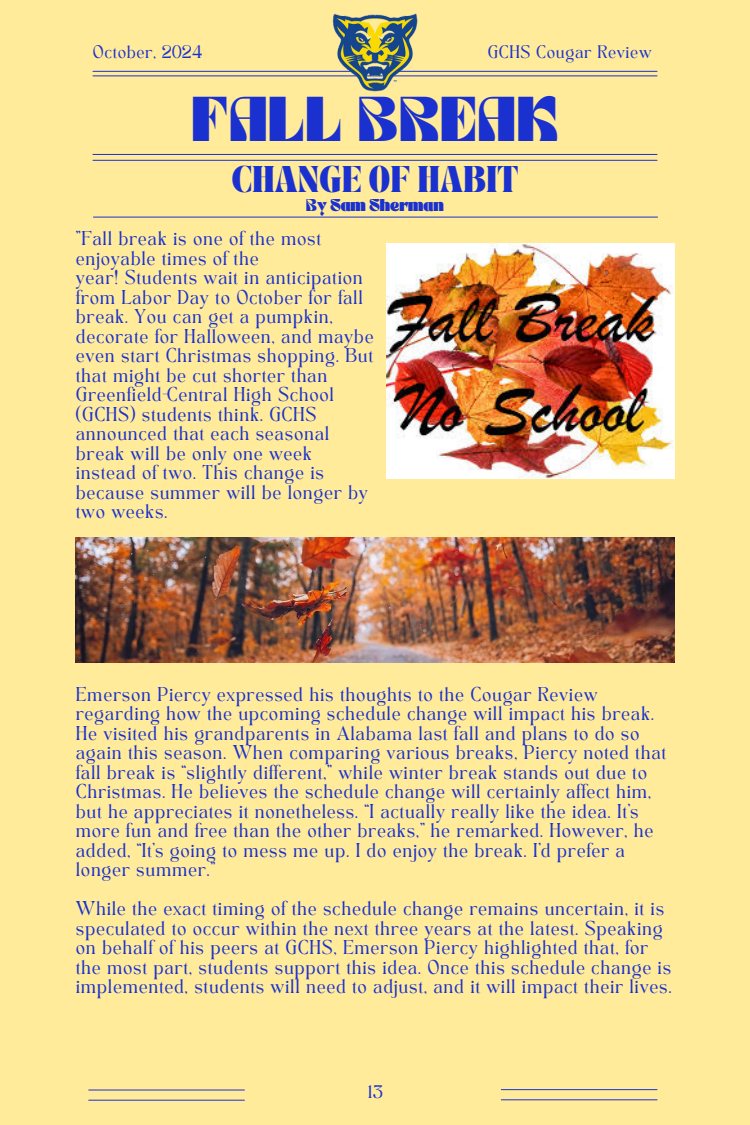
<style>
.page{position:relative;width:750px;height:1125px;background:#ffeb9a}
.page>*{position:absolute;margin:0;border:0;box-sizing:border-box;transform-origin:0 0}
.t1{font:700 44.2px "TANBUSTER";letter-spacing:.035em;color:#1a31cf}
.t2{font:700 22.8px "TANASHFORD";color:#1a31cf}
.t3{font:14px/19.5px "TAN Angleton";color:#1a31cf}
.t4{font:12.7px "TAN Angleton";color:#1a31cf}
.t5{font:700 12px "TANBUSTER";color:#1a31cf}
</style>
<div class="page">
<hr style="left:93px;top:160px;width:564px;height:1px;background:#1a31cf">
<hr style="left:93px;top:76px;width:564px;height:1px;background:#1a31cf">
<hr style="left:93px;top:71px;width:564px;height:1px;background:#1a31cf">
<hr style="left:89px;top:1090px;width:155px;height:1px;background:#1a31cf">
<hr style="left:89px;top:1100px;width:155px;height:1px;background:#1a31cf">
<hr style="left:501px;top:1089px;width:156px;height:1px;background:#1a31cf">
<hr style="left:501px;top:1099px;width:156px;height:1px;background:#1a31cf">
<img style="left:331px;top:13px;width:88px;height:79px">
<hr style="left:93px;top:154px;width:564px;height:1px;background:#1a31cf">
<hr style="left:93px;top:217px;width:565px;height:1px;background:#1a31cf">
<img style="left:386px;top:244px;width:289px;height:234px">
<img style="left:75px;top:537px;width:600px;height:125px">
<h3 class="t4" style="left:93px;top:45px;width:111px">October, 2024</h3>
<p class="t4" style="left:487px;top:45px;width:166px">GCHS Cougar Review</p>
<h2 class="t1" style="left:192px;top:95px;width:368px">FALL BREAK</h2>
<h3 class="t2" style="left:232px;top:165px;width:288px">CHANGE OF HABIT</h3>
<h3 class="t5" style="left:306px;top:199px;width:139px">By Sam Sherman</h3>
<p class="t3" style="left:75px;top:231px;width:300px">"Fall break is one of the most enjoyable times of the<br>year! Students wait in anticipation from Labor Day to October for fall break. You can get a pumpkin, decorate for Halloween, and maybe even start Christmas shopping. But that might be cut shorter than<br>Greenfield-Central High School (GCHS) students think. GCHS announced that each seasonal break will be only one week instead of two. This change is because summer will be longer by two weeks.</p>
<p class="t3" style="left:75px;top:687px;width:593px">Emerson Piercy expressed his thoughts to the Cougar Review regarding how the upcoming schedule change will impact his break.<br>He visited his grandparents in Alabama last fall and plans to do so again this season. When comparing various breaks, Piercy noted that fall break is “slightly different," while winter break stands out due to Christmas. He believes the schedule change will certainly affect him, but he appreciates it nonetheless. “I actually really like the idea. It’s more fun and free than the other breaks,” he remarked. However, he added, “It’s going to mess me up. I do enjoy the break. I’d prefer a longer summer.”</p>
<p class="t3" style="left:75px;top:901px;width:598px">While the exact timing of the schedule change remains uncertain, it is speculated to occur within the next three years at the latest. Speaking on behalf of his peers at GCHS, Emerson Piercy highlighted that, for the most part, students support this idea. Once this schedule change is implemented, students will need to adjust, and it will impact their lives.</p>
<h1 class="t4" style="left:368px;top:1085px;width:16px">13</h1>
</div>
